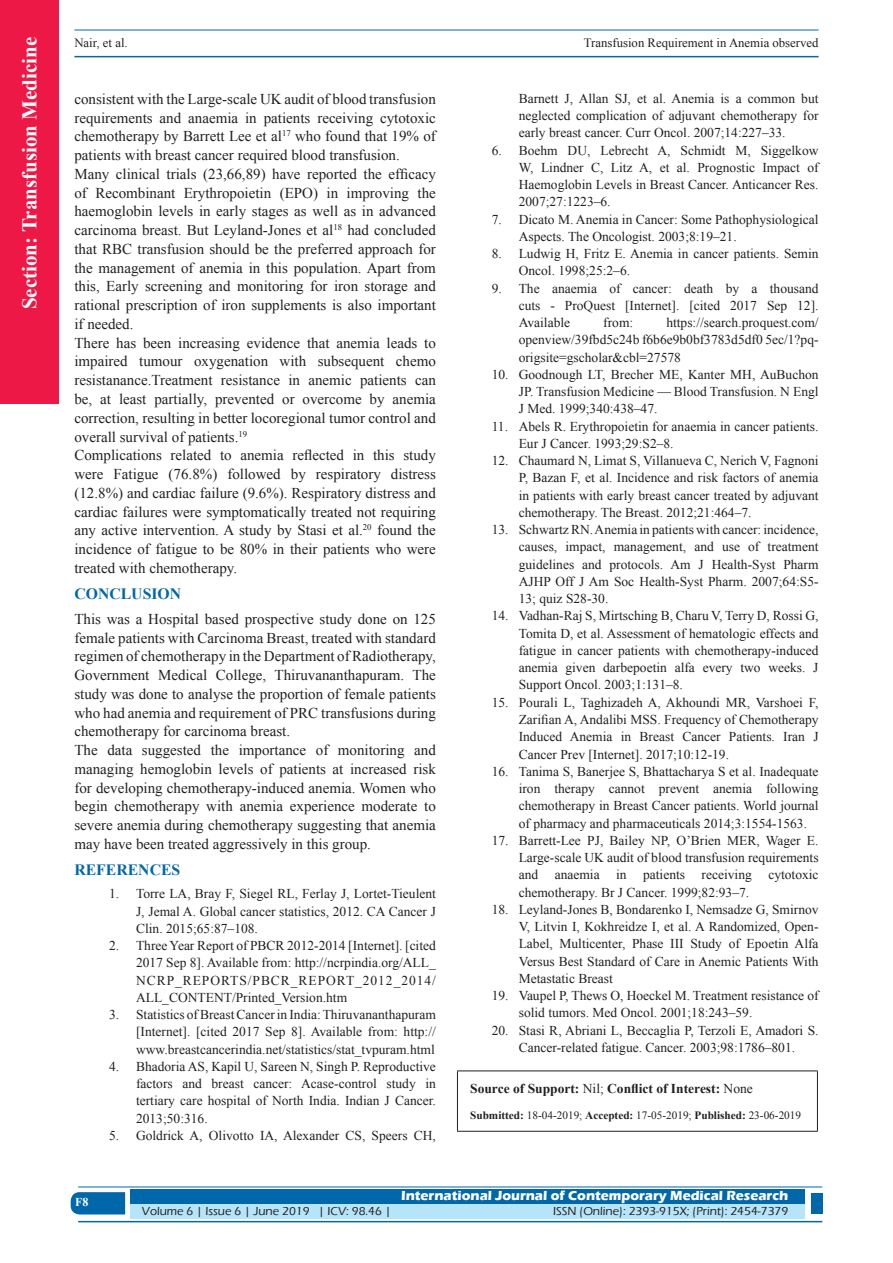
<style>
.page{position:relative;width:893px;height:1263px;background:#fff}
.page>*{position:absolute;margin:0;border:0;box-sizing:border-box;transform-origin:0 0}
.t1{font:700 21px "Times New Roman";color:#fff}
.t2{font:700 15.75px "Times New Roman";color:#0067aa}
.TX_New{font:15px/18.8px "Times New Roman";color:#231f20;text-align:justify}
.t3{font:13.5px/17.2px "Times New Roman";color:#231f20;text-align:justify}
.t4{font:700 13.5px "Eras ITC";color:#fff}
.SOS_New{font:700 13.5px "Times New Roman";color:#231f20}
.t5{font:12.75px "Times New Roman";color:#231f20}
.t6{font:500 12px "Eras ITC";color:#231f20}
.t7{font:700 12px "Times New Roman";color:#fff}
.SOS_New-2{font:11.25px "Times New Roman";color:#231f20}
.s1{font-weight:400}
.s2{font-weight:700}
</style>
<div class="page">
<hr style="left:74px;top:30px;width:745px;height:1px;background:#0067aa">
<hr style="left:74px;top:56px;width:745px;height:1px;background:#0067aa">
<svg style="left:71px;top:1192px;width:54px;height:22px"></svg>
<div style="left:130px;top:1189px;width:674px;height:15px;background:#0067aa"></div>
<div style="left:130px;top:1204px;width:674px;height:15px;background:#b6e4f9"></div>
<hr style="left:78px;top:1186px;width:744px;height:1px;background:#0067aa">
<hr style="left:78px;top:1221px;width:744px;height:1px;background:#0067aa">
<div style="left:811px;top:1193px;width:11px;height:21px;background:#0067aa"></div>
<div style="left:0;top:0;width:59px;height:404px;background:#ed1845"></div>
<hr style="left:457px;top:1070px;width:361px;height:1px;background:#231f20">
<hr style="left:457px;top:1071px;width:1px;height:60px;background:#231f20">
<hr style="left:817px;top:1071px;width:1px;height:60px;background:#231f20">
<hr style="left:457px;top:1131px;width:361px;height:1px;background:#231f20">
<h1 class="t1" style="left:15px;top:309px;width:274px;rotate:-90deg">Section: Transfusion Medicine</h1>
<p class="t5" style="left:74px;top:35px;width:55px">Nair, et al.</p>
<p class="t5" style="left:584px;top:35px;width:236px">Transfusion Requirement in Anemia observed</p>
<p class="TX_New" style="left:74px;top:89px;width:363px">consistent with the Large-scale UK audit of blood transfusion requirements and anaemia in patients receiving cytotoxic chemotherapy by Barrett Lee et al<sup>17</sup> who found that 19% of patients with breast cancer required blood transfusion.</p>
<p class="TX_New" style="left:74px;top:164px;width:363px">Many clinical trials (23,66,89) have reported the efficacy of Recombinant Erythropoietin (EPO) in improving the haemoglobin levels in early stages as well as in advanced carcinoma breast. But Leyland-Jones et al<sup>18</sup> had concluded that RBC transfusion should be the preferred approach for the management of anemia in this population. Apart from this, Early screening and monitoring for iron storage and rational prescription of iron supplements is also important if needed.</p>
<p class="TX_New" style="left:74px;top:333px;width:363px">There has been increasing evidence that anemia leads to impaired tumour oxygenation with subsequent chemo resistanance.Treatment resistance in anemic patients can be, at least partially, prevented or overcome by anemia correction, resulting in better locoregional tumor control and overall survival of patients.<sup>19</sup></p>
<p class="TX_New" style="left:74px;top:446px;width:363px">Complications related to anemia reflected in this study were Fatigue (76.8%) followed by respiratory distress (12.8%) and cardiac failure (9.6%). Respiratory distress and cardiac failures were symptomatically treated not requiring any active intervention. A study by Stasi et al.<sup>20</sup> found the incidence of fatigue to be 80% in their patients who were treated with chemotherapy.</p>
<h1 class="t2" style="left:74px;top:582px;width:108px">CONCLUSION</h1>
<p class="TX_New" style="left:74px;top:609px;width:363px">This was a Hospital based prospective study done on 125 female patients with Carcinoma Breast, treated with standard regimen of chemotherapy in the Department of Radiotherapy, Government Medical College, Thiruvananthapuram. The study was done to analyse the proportion of female patients who had anemia and requirement of PRC transfusions during chemotherapy for carcinoma breast.</p>
<p class="TX_New" style="left:74px;top:740px;width:363px">The data suggested the importance of monitoring and managing hemoglobin levels of patients at increased risk for developing chemotherapy-induced anemia. Women who begin chemotherapy with anemia experience moderate to severe anemia during chemotherapy suggesting that anemia may have been treated aggressively in this group.</p>
<h1 class="t2" style="left:74px;top:858px;width:107px">REFERENCES</h1>
<p class="t3" style="left:136px;top:885px;width:301px;text-indent:-27px">1. Torre LA, Bray F, Siegel RL, Ferlay J, Lortet-Tieulent J, Jemal A. Global cancer statistics, 2012. CA Cancer J Clin. 2015;65:87–108.</p>
<p class="t3" style="left:136px;top:937px;width:301px;text-indent:-27px">2. Three Year Report of PBCR 2012-2014 [Internet]. [cited 2017 Sep 8]. Available from: http://ncrpindia.org/ALL_ NCRP_REPORTS/PBCR_REPORT_2012_2014/ ALL_CONTENT/Printed_Version.htm</p>
<p class="t3" style="left:136px;top:1006px;width:301px;text-indent:-27px">3. Statistics of Breast Cancer in India: Thiruvananthapuram [Internet]. [cited 2017 Sep 8]. Available from: http:// www.breastcancerindia.net/statistics/stat_tvpuram.html</p>
<p class="t3" style="left:136px;top:1057px;width:301px;text-indent:-27px">4. Bhadoria AS, Kapil U, Sareen N, Singh P. Reproductive factors and breast cancer: Acase-control study in tertiary care hospital of North India. Indian J Cancer.<br>2013;50:316.</p>
<p class="t3" style="left:109px;top:1126px;width:328px">5. Goldrick A, Olivotto IA, Alexander CS, Speers CH,</p>
<p class="t3" style="left:519px;top:90px;width:301px">Barnett J, Allan SJ, et al. Anemia is a common but neglected complication of adjuvant chemotherapy for early breast cancer. Curr Oncol. 2007;14:227–33.</p>
<p class="t3" style="left:519px;top:141px;width:301px;text-indent:-27px">6. Boehm DU, Lebrecht A, Schmidt M, Siggelkow W, Lindner C, Litz A, et al. Prognostic Impact of Haemoglobin Levels in Breast Cancer. Anticancer Res.<br>2007;27:1223–6.</p>
<p class="t3" style="left:519px;top:210px;width:301px;text-indent:-27px">7. Dicato M. Anemia in Cancer: Some Pathophysiological<br>Aspects. The Oncologist. 2003;8:19–21.</p>
<p class="t3" style="left:519px;top:245px;width:301px;text-indent:-27px">8. Ludwig H, Fritz E. Anemia in cancer patients. Semin<br>Oncol. 1998;25:2–6.</p>
<p class="t3" style="left:519px;top:279px;width:301px;text-indent:-27px">9. The anaemia of cancer: death by a thousand cuts - ProQuest [Internet]. [cited 2017 Sep 12].<br>Available</p>
<p class="t3" style="left:519px;top:314px;width:301px;text-indent:148px">https://search.proquest.com/ openview/39fbd5c24b f6b6e9b0bf3783d5df0 5ec/1?pq&shy;origsite=gscholar&amp;cbl=27578</p>
<p class="t3" style="left:519px;top:366px;width:301px;text-indent:-27px">10. Goodnough LT, Brecher ME, Kanter MH, AuBuchon JP. Transfusion Medicine — Blood Transfusion. N Engl J Med. 1999;340:438–47.</p>
<p class="t3" style="left:519px;top:417px;width:301px;text-indent:-27px">11. Abels R. Erythropoietin for anaemia in cancer patients.<br>Eur J Cancer. 1993;29:S2–8.</p>
<p class="t3" style="left:519px;top:452px;width:301px;text-indent:-27px">12. Chaumard N, Limat S, Villanueva C, Nerich V, Fagnoni P, Bazan F, et al. Incidence and risk factors of anemia in patients with early breast cancer treated by adjuvant chemotherapy. The Breast. 2012;21:464–7.</p>
<p class="t3" style="left:519px;top:521px;width:301px;text-indent:-27px">13. Schwartz RN. Anemia in patients with cancer: incidence, causes, impact, management, and use of treatment guidelines and protocols. Am J Health-Syst Pharm AJHP Off J Am Soc Health-Syst Pharm. 2007;64:S5- 13; quiz S28-30.</p>
<p class="t3" style="left:519px;top:607px;width:301px;text-indent:-27px">14. Vadhan-Raj S, Mirtsching B, Charu V, Terry D, Rossi G, Tomita D, et al. Assessment of hematologic effects and fatigue in cancer patients with chemotherapy-induced anemia given darbepoetin alfa every two weeks. J Support Oncol. 2003;1:131–8.</p>
<p class="t3" style="left:519px;top:693px;width:301px;text-indent:-27px">15. Pourali L, Taghizadeh A, Akhoundi MR, Varshoei F, Zarifian A, Andalibi MSS. Frequency of Chemotherapy Induced Anemia in Breast Cancer Patients. Iran J Cancer Prev [Internet]. 2017;10:12-19.</p>
<p class="t3" style="left:519px;top:762px;width:301px;text-indent:-27px">16. Tanima S, Banerjee S, Bhattacharya S et al. Inadequate iron therapy cannot prevent anemia following chemotherapy in Breast Cancer patients. World journal of pharmacy and pharmaceuticals 2014;3:1554-1563.</p>
<p class="t3" style="left:519px;top:831px;width:301px;text-indent:-27px">17. Barrett-Lee PJ, Bailey NP, O’Brien MER, Wager E.<br>Large-scale UK audit of blood transfusion requirements and anaemia in patients receiving cytotoxic chemotherapy. Br J Cancer. 1999;82:93–7.</p>
<p class="t3" style="left:519px;top:900px;width:301px;text-indent:-27px">18. Leyland-Jones B, Bondarenko I, Nemsadze G, Smirnov V, Litvin I, Kokhreidze I, et al. A Randomized, Open-Label, Multicenter, Phase III Study of Epoetin Alfa Versus Best Standard of Care in Anemic Patients With Metastatic Breast</p>
<p class="t3" style="left:519px;top:987px;width:301px;text-indent:-27px">19. Vaupel P, Thews O, Hoeckel M. Treatment resistance of solid tumors. Med Oncol. 2001;18:243–59.</p>
<p class="t3" style="left:492px;top:1021px;width:328px;text-align:center">20. Stasi R, Abriani L, Beccaglia P, Terzoli E, Amadori S.<br>Cancer-related fatigue. Cancer. 2003;98:1786–801.</p>
<p class="SOS_New" style="left:470px;top:1079px;width:284px">Source of Support: <span class="s1">Nil;</span> Conflict of Interest: <span class="s1">None</span></p>
<p class="SOS_New-2" style="left:470px;top:1107px;width:332px"><span class="s2">Submitted:</span> 18-04-2019; <span class="s2">Accepted:</span> 17-05-2019; <span class="s2">Published:</span> 23-06-2019</p>
<p class="t3" style="left:603px;top:314px;width:31px">from:</p>
<p class="t7" style="left:75px;top:1194px;width:15px">F8</p>
<p class="t4" style="left:401px;top:1188px;width:389px">International Journal of Contemporary Medical Research</p>
<p class="t6" style="left:142px;top:1204px;width:251px">Volume 6 | Issue 6 | June 2019 | ICV: 98.46 |</p>
<p class="t6" style="left:553px;top:1204px;width:237px">ISSN (Online): 2393-915X; (Print): 2454-7379</p>
</div>
